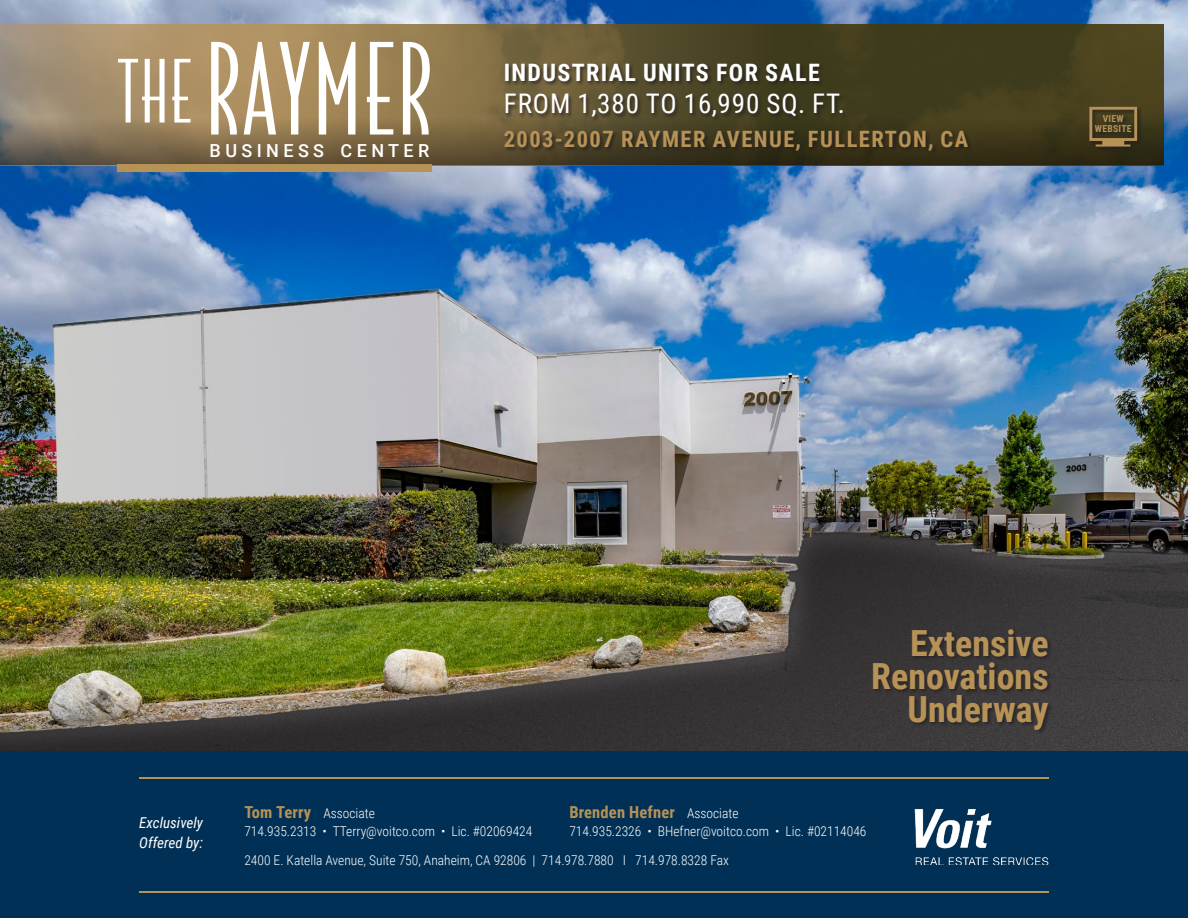
<style>
.page{position:relative;width:1188px;height:918px;background:#fff}
.page>*{position:absolute;margin:0;border:0;box-sizing:border-box;transform-origin:0 0}
.t1{font:700 36px/33px "Roboto Condensed";color:#b79257;text-align:right}
.t2{font:27px "Roboto Condensed";letter-spacing:.035em;color:#fff}
.t3{font:700 24px "Roboto Condensed";letter-spacing:.055em;color:#fff}
.t4{font:700 22.5px "Roboto Condensed";letter-spacing:.065em;color:#b79257}
.t5{font:500 18px "Roboto";letter-spacing:.245em;color:#fff}
.t6{font:700 16.5px "Roboto Condensed";letter-spacing:.01em;color:#b79257}
.t7{font:italic 15px/19.5px "Roboto Condensed";color:#fff}
.t8{font:300 13.5px/18px "Roboto Condensed";color:#fff}
.t9{font:700 9.6px/10.8px "Roboto Condensed";letter-spacing:.035em;color:#b79257;text-align:center}
.s1{font-weight:700;font-size:16.5px;color:#b79257}
.s2{font-weight:300;font-size:13.5px;color:#fff}
</style>
<div class="page">
<img style="left:0;top:0;width:1188px;height:751px">
<div style="left:0;top:751px;width:1188px;height:167px;background:#003055"></div>
<hr style="left:139px;top:891px;width:910px;height:1px;background:#b79257">
<hr style="left:139px;top:778px;width:910px;height:1px;background:#b79257">
<svg style="left:0;top:25px;width:1163px;height:92px;background:#6c5f3c"></svg>
<svg style="left:0;top:117px;width:1163px;height:48px;background:#5c5035"></svg>
<div style="left:503px;top:63px;width:471px;height:93px;background:#231f20;opacity:.75"></div>
<div style="left:872px;top:628px;width:182px;height:107px;background:#231f20;opacity:.75"></div>
<img style="left:914px;top:808px;width:135px;height:57px">
<div style="left:118px;top:164px;width:314px;height:7px;background:#b79257"></div>
<svg style="left:118px;top:42px;width:312px;height:93px"></svg>
<div style="left:1088px;top:106px;width:55px;height:46px;background:#231f20;opacity:.75"></div>
<svg style="left:1089px;top:107px;width:48px;height:40px;background:#5e4f2c"></svg>
<h3 class="t5" style="left:210px;top:138px;width:221px">BUSINESS CENTER</h3>
<h3 class="t3" style="left:504px;top:56px;width:318px">INDUSTRIAL UNITS FOR SALE</h3>
<h2 class="t2" style="left:504px;top:85px;width:343px">FROM 1,380 TO 16,990 SQ. FT.</h2>
<h3 class="t4" style="left:504px;top:123px;width:466px">2003-2007 RAYMER AVENUE, FULLERTON, CA</h3>
<p class="t9" style="left:1095px;top:112px;width:38px">VIEW<br>WEBSITE</p>
<h1 class="t1" style="left:871px;top:625px;width:179px">Extensive<br>Renovations<br>Underway</h1>
<p class="t7" style="left:139px;top:813px;width:65px">Exclusively<br>Offered by:</p>
<p class="t8" style="left:244px;top:804px;width:290px"><span class="s1">Tom Terry</span> Associate<br>714.935.2313 • TTerry@voitco.com • Lic. #02069424</p>
<p class="t6" style="left:569px;top:801px;width:171px">Brenden Hefner <span class="s2">Associate</span></p>
<p class="t8" style="left:244px;top:816px;width:624px;line-height:28.8px;text-indent:325px">714.935.2326 • BHefner@voitco.com • Lic. #02114046<br>2400 E. Katella Avenue, Suite 750, Anaheim, CA 92806 | 714.978.7880 I 714.978.8328 Fax</p>
</div>
